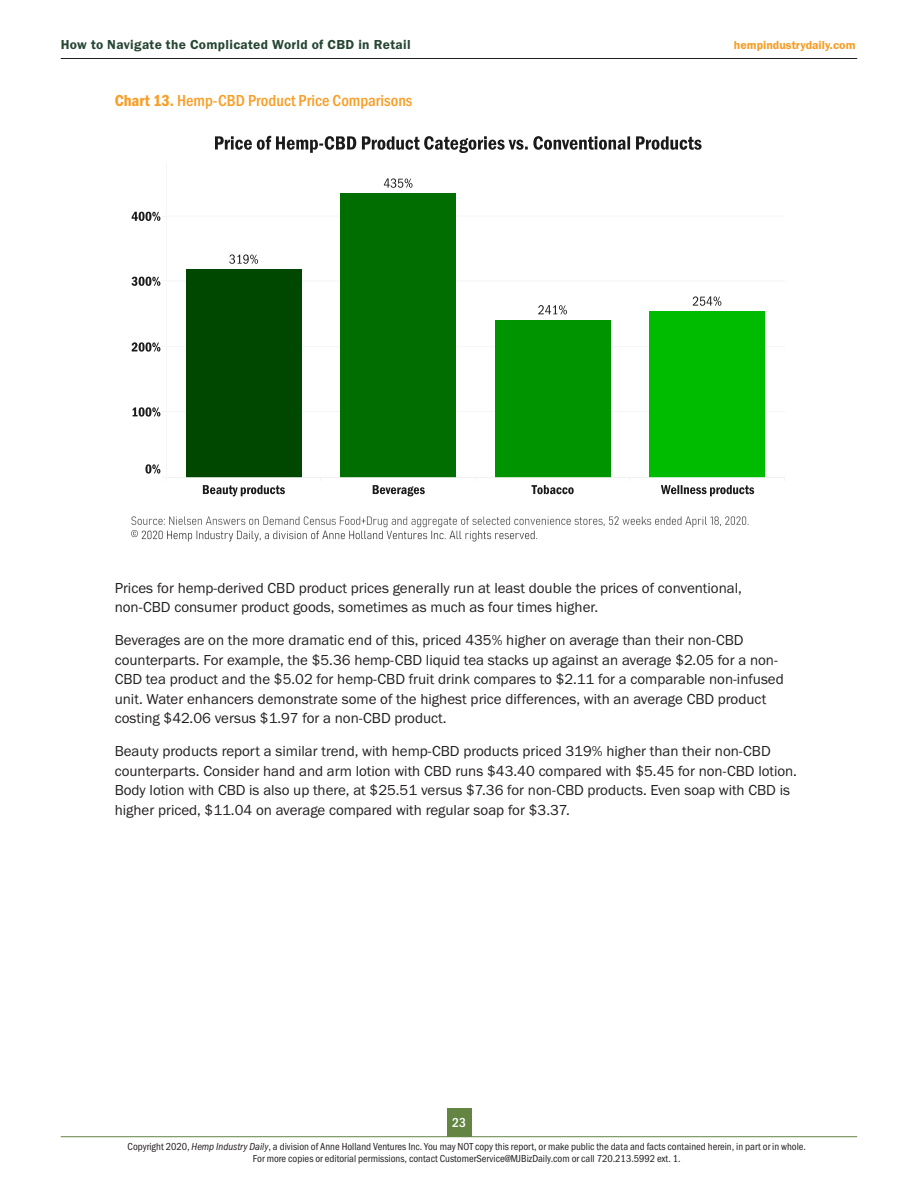
<style>
.page{position:relative;width:918px;height:1188px;background:#fff}
.page>*{position:absolute;margin:0;border:0;box-sizing:border-box;transform-origin:0 0}
.chart{font:500 16.5px "Franklin Gothic URW Cond";color:#f99d25}
.body{font:15px/19.5px "Franklin Gothic URW Boo";color:#231f20}
.t1{font:13.5px "Franklin Gothic URW Dem";letter-spacing:.025em;color:#274634}
.t2{font:500 13.5px "Franklin Gothic URW Cond";color:#fff}
.t3{font:12px "Franklin Gothic URW Dem";color:#f89c24}
.t4{font:10.5px/12px "Franklin Gothic URW Cond";color:#231f20;text-align:center}
.s1{font-family:"Franklin Gothic URW Con Dem";font-weight:400}
.s2{font-family:"Franklin Gothic URW Con Boo Ita"}
</style>
<div class="page">
<hr style="left:61px;top:58px;width:796px;height:1px;background:#231f20">
<div style="left:447px;top:1108px;width:24px;height:29px;background:#638443"></div>
<hr style="left:61px;top:1136px;width:796px;height:1px;background:#638443">
<svg style="left:132px;top:178px;width:653px;height:318px"></svg>
<svg style="left:215px;top:136px;width:487px;height:17px"></svg>
<svg style="left:131px;top:516px;width:618px;height:26px"></svg>
<p class="t1" style="left:61px;top:36px;width:351px">How to Navigate the Complicated World of CBD in Retail</p>
<p class="chart" style="left:115px;top:88px;width:299px"><span class="s1">Chart 13.</span> Hemp-CBD Product Price Comparisons</p>
<p class="t3" style="left:734px;top:38px;width:123px">hempindustrydaily.com</p>
<p class="body" style="left:115px;top:578px;width:629px">Prices for hemp-derived CBD product prices generally run at least double the prices of conventional, non-CBD consumer product goods, sometimes as much as four times higher.</p>
<p class="body" style="left:115px;top:630px;width:671px">Beverages are on the more dramatic end of this, priced 435% higher on average than their non-CBD counterparts. For example, the $5.36 hemp-CBD liquid tea stacks up against an average $2.05 for a non-CBD tea product and the $5.02 for hemp-CBD fruit drink compares to $2.11 for a comparable non-infused unit. Water enhancers demonstrate some of the highest price differences, with an average CBD product costing $42.06 versus $1.97 for a non-CBD product.</p>
<p class="body" style="left:115px;top:741px;width:684px">Beauty products report a similar trend, with hemp-CBD products priced 319% higher than their non-CBD counterparts. Consider hand and arm lotion with CBD runs $43.40 compared with $5.45 for non-CBD lotion.<br>Body lotion with CBD is also up there, at $25.51 versus $7.36 for non-CBD products. Even soap with CBD is higher priced, $11.04 on average compared with regular soap for $3.37.</p>
<p class="t2" style="left:452px;top:1112px;width:15px">23</p>
<p class="t4" style="left:128px;top:1140px;width:680px">Copyright 2020, <span class="s2">Hemp Industry Daily</span>, a division of Anne Holland Ventures Inc. You may NOT copy this report, or make public the data and facts contained herein, in part or in whole.<br>For more copies or editorial permissions, contact CustomerService@MJBizDaily.com or call 720.213.5992 ext. 1.</p>
</div>
